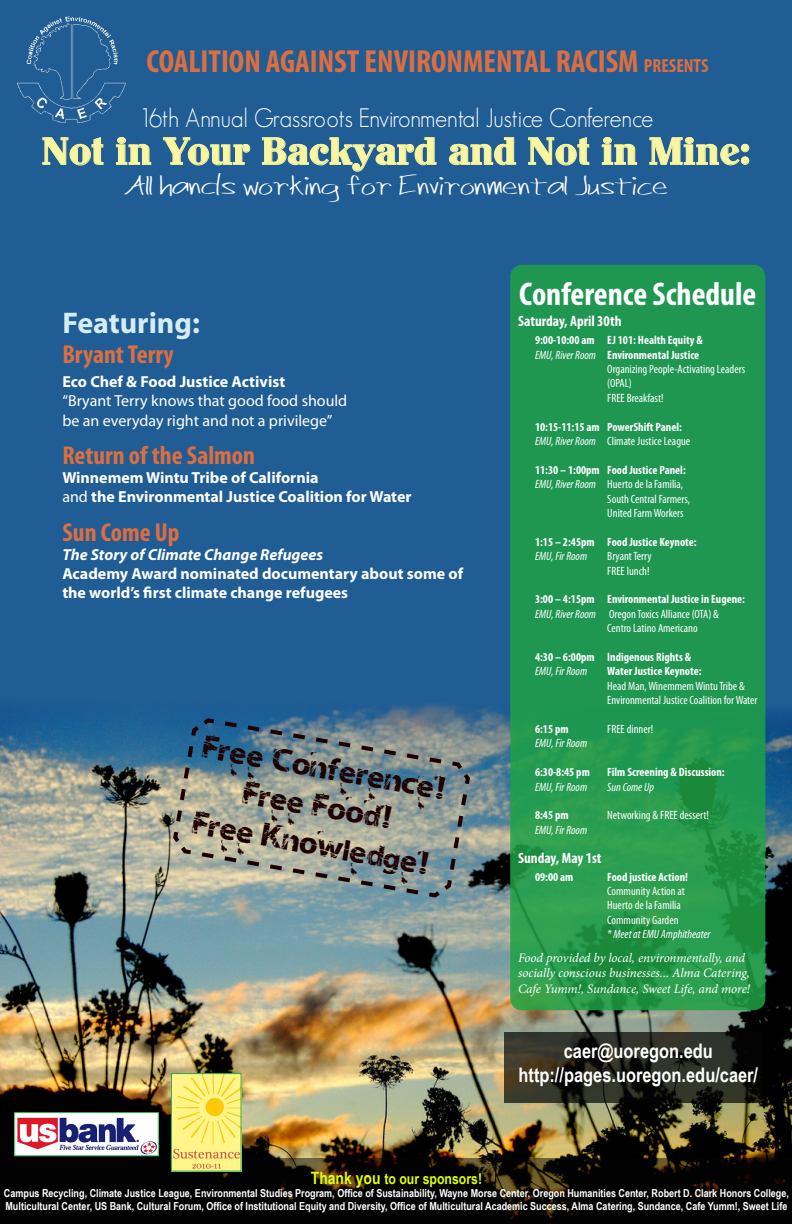
<style>
.page{position:relative;width:792px;height:1224px;background:#205d94}
.page>*{position:absolute;margin:0;border:0;box-sizing:border-box;transform-origin:0 0}
.t1{font:500 38px "John Hancock CP";color:#faf5a0}
.t2{font:700 condensed 33px "Myriad Pro";color:#fff}
.t3{font:700 condensed 32px "Myriad Pro";color:#dd6e40}
.t4{font:700 32px "Neo Trash";color:#1e0000}
.t5{font:700 30px "Myriad Pro";color:#d4edf3}
.t6{font:29px "Just Act Casual";color:#fff}
.t7{font:300 26.2px "Geosans";color:#fff;scale:.92 1}
.t8{font:700 condensed 26px "Myriad Pro";color:#dd6e40}
.t9{font:700 20px "Arial Narrow";color:#fff}
.t10{font:700 16px/19.2px "Myriad Pro";color:#fff}
.t11{font:16px "Myriad Pro";color:#fff}
.t12{font:italic 700 16px "Myriad Pro";color:#fff}
.t13{font:700 condensed 15px "Myriad Pro";color:#fff}
.t14{font:700 15px "Arial Narrow";color:#e1ff08}
.t15{font:italic 13px/15.6px "Minion Pro";letter-spacing:-.01em;color:#fff}
.t16{font:condensed 12px/14.4px "Myriad Pro";color:#fff}
.t17{font:700 condensed 12px "Myriad Pro";color:#fff}
.t18{font:italic condensed 12px "Myriad Pro";color:#fff}
.t19{font:700 11px/13.2px "Arial Narrow";color:#fff}
.s1{font-size:19px}
.s2{font-weight:400}
.s3{font-size:17px}
</style>
<div class="page">
<img style="left:1px;top:695px;width:791px;height:463px">
<svg style="left:510px;top:265px;width:255px;height:745px;fill:#1f9751"></svg>
<svg style="left:42px;top:137px;width:62px;height:29px"></svg>
<svg style="left:115px;top:137px;width:37px;height:28px"></svg>
<svg style="left:163px;top:137px;width:88px;height:29px"></svg>
<svg style="left:262px;top:137px;width:175px;height:35px"></svg>
<svg style="left:449px;top:137px;width:68px;height:29px"></svg>
<svg style="left:528px;top:137px;width:62px;height:29px"></svg>
<svg style="left:601px;top:137px;width:37px;height:28px"></svg>
<svg style="left:649px;top:137px;width:101px;height:29px"></svg>
<img style="left:17px;top:16px;width:108px;height:107px">
<svg style="left:171px;top:716px;width:301px;height:184px"></svg>
<div style="left:0;top:1158px;width:792px;height:66px;background:#040503"></div>
<img style="left:173px;top:1075px;width:67px;height:95px">
<div style="left:171px;top:1073px;width:71px;height:99px;border:1px solid #1fa245"></div>
<img style="left:16px;top:1114px;width:141px;height:40px">
<div style="left:14px;top:1112px;width:145px;height:44px;border:1px solid #3fb654"></div>
<svg style="left:505px;top:1032px;width:258px;height:70px;fill:#303428"></svg>
<p class="t3" style="left:147px;top:41px;width:563px">COALITION AGAINST ENVIRONMENTAL RACISM <span class="s1">PRESENTS</span></p>
<p class="t7" style="left:139px;top:103px;width:560px">16th Annual Grassroots Environmental Justice Conference</p>
<p class="t1" style="left:42px;top:130px;width:710px">Not in Your Backyard and Not in Mine:</p>
<p class="t6" style="left:124px;top:172px;width:546px">All hands working for Environmental Justice</p>
<p class="t5" style="left:62px;top:304px;width:139px">Featuring:</p>
<p class="t8" style="left:62px;top:338px;width:113px">Bryant Terry</p>
<p class="t10" style="left:62px;top:372px;width:224px">Eco Chef &amp; Food Justice Activist</p>
<p class="t11" style="left:62px;top:391px;width:286px">“Bryant Terry knows that good food should</p>
<p class="t11" style="left:62px;top:410px;width:272px">be an everyday right and not a privilege”</p>
<p class="t8" style="left:62px;top:439px;width:194px">Return of the Salmon</p>
<p class="t10" style="left:62px;top:468px;width:258px">Winnemem Wintu Tribe of California</p>
<p class="t10" style="left:62px;top:487px;width:351px"><span class="s2">and</span> the Environmental Justice Coalition for Water</p>
<p class="t8" style="left:62px;top:516px;width:119px">Sun Come Up</p>
<p class="t12" style="left:62px;top:544px;width:262px">The Story of Climate Change Refugees</p>
<p class="t10" style="left:62px;top:564px;width:402px">Academy Award nominated documentary about some of the world’s first climate change refugees</p>
<p class="t4" style="left:207px;top:726px;width:248px;rotate:10deg">Free Conference!</p>
<p class="t4" style="left:247px;top:772px;width:152px;rotate:10deg">Free Food!</p>
<p class="t4" style="left:197px;top:802px;width:241px;rotate:10deg">Free Knowledge!</p>
<p class="t2" style="left:519px;top:274px;width:239px">Conference Schedule</p>
<p class="t13" style="left:518px;top:312px;width:105px">Saturday, April 30th</p>
<p class="t17" style="left:535px;top:333px;width:61px">9:00-10:00 am</p>
<p class="t18" style="left:535px;top:347px;width:63px">EMU, River Room</p>
<p class="t17" style="left:535px;top:419px;width:66px">10:15-11:15 am</p>
<p class="t18" style="left:535px;top:434px;width:63px">EMU, River Room</p>
<p class="t17" style="left:535px;top:462px;width:66px">11:30 – 1:00pm</p>
<p class="t18" style="left:535px;top:477px;width:63px">EMU, River Room</p>
<p class="t17" style="left:535px;top:534px;width:61px">1:15 – 2:45pm</p>
<p class="t18" style="left:535px;top:549px;width:54px">EMU, Fir Room</p>
<p class="t17" style="left:535px;top:592px;width:61px">3:00 – 4:15pm</p>
<p class="t18" style="left:535px;top:607px;width:63px">EMU, River Room</p>
<p class="t17" style="left:535px;top:650px;width:61px">4:30 – 6:00pm</p>
<p class="t18" style="left:535px;top:664px;width:54px">EMU, Fir Room</p>
<p class="t17" style="left:535px;top:722px;width:35px">6:15 pm</p>
<p class="t18" style="left:535px;top:736px;width:54px">EMU, Fir Room</p>
<p class="t17" style="left:535px;top:765px;width:56px">6:30-8:45 pm</p>
<p class="t18" style="left:535px;top:779px;width:54px">EMU, Fir Room</p>
<p class="t17" style="left:535px;top:808px;width:35px">8:45 pm</p>
<p class="t18" style="left:535px;top:823px;width:54px">EMU, Fir Room</p>
<p class="t17" style="left:607px;top:333px;width:97px">EJ 101: Health Equity &amp;</p>
<p class="t17" style="left:607px;top:347px;width:93px">Environmental Justice</p>
<p class="t16" style="left:607px;top:362px;width:139px">Organizing People-Activating Leaders (OPAL)</p>
<p class="t16" style="left:607px;top:390px;width:58px">FREE Breakfast!</p>
<p class="t17" style="left:607px;top:419px;width:76px">PowerShift Panel:</p>
<p class="t16" style="left:607px;top:434px;width:84px">Climate Justice League</p>
<p class="t17" style="left:607px;top:462px;width:80px">Food Justice Panel:</p>
<p class="t16" style="left:607px;top:477px;width:77px">Huerto de la Familia,</p>
<p class="t16" style="left:607px;top:491px;width:84px">South Central Farmers,</p>
<p class="t16" style="left:607px;top:506px;width:78px">United Farm Workers</p>
<p class="t17" style="left:607px;top:534px;width:91px">Food Justice Keynote:</p>
<p class="t16" style="left:607px;top:549px;width:46px">Bryant Terry</p>
<p class="t16" style="left:607px;top:563px;width:44px">FREE lunch!</p>
<p class="t17" style="left:607px;top:592px;width:139px">Environmental Justice in Eugene:</p>
<p class="t16" style="left:609px;top:606px;width:112px">Oregon Toxics Alliance (OTA) &amp;</p>
<p class="t16" style="left:607px;top:621px;width:92px">Centro Latino Americano</p>
<p class="t17" style="left:607px;top:650px;width:85px">Indigenous Rights &amp;</p>
<p class="t17" style="left:607px;top:664px;width:96px">Water Justice Keynote:</p>
<p class="t16" style="left:607px;top:678px;width:139px">Head Man, Winemmem Wintu Tribe &amp;</p>
<p class="t16" style="left:607px;top:693px;width:152px">Environmental Justice Coalition for Water</p>
<p class="t16" style="left:607px;top:722px;width:47px">FREE dinner!</p>
<p class="t17" style="left:607px;top:765px;width:119px">Film Screening &amp; Discussion:</p>
<p class="t18" style="left:607px;top:779px;width:48px">Sun Come Up</p>
<p class="t16" style="left:607px;top:808px;width:103px">Networking &amp; FREE dessert!</p>
<p class="t13" style="left:518px;top:849px;width:85px">Sunday, May 1st</p>
<p class="t17" style="left:535px;top:869px;width:40px">09:00 am</p>
<p class="t17" style="left:607px;top:869px;width:82px">Food justice Action!</p>
<p class="t16" style="left:607px;top:884px;width:79px">Community Action at</p>
<p class="t16" style="left:607px;top:898px;width:75px">Huerto de la Familia</p>
<p class="t16" style="left:607px;top:913px;width:73px">Community Garden</p>
<p class="t18" style="left:607px;top:927px;width:105px">* Meet at EMU Amphitheater</p>
<p class="t15" style="left:518px;top:950px;width:229px">Food provided by local, environmentally, and</p>
<p class="t15" style="left:518px;top:966px;width:234px">socially conscious businesses... Alma Catering,<br>Cafe Yumm!, Sundance, Sweet Life, and more!</p>
<p class="t9" style="left:564px;top:1036px;width:151px">caer@uoregon.edu</p>
<p class="t9" style="left:519px;top:1060px;width:241px">http://pages.uoregon.edu/caer/</p>
<p class="t14" style="left:311px;top:1167px;width:173px"><span class="s3">Thank you</span> to our sponsors!</p>
<p class="t19" style="left:4px;top:1186px;width:787px">Campus Recycling, Climate Justice League, Environmental Studies Program, Office of Sustainability, Wayne Morse Center, Oregon Humanities Center, Robert D. Clark Honors College,<br>Multicultural Center, US Bank, Cultural Forum, Office of Institutional Equity and Diversity, Office of Multicultural Academic Success, Alma Catering, Sundance, Cafe Yumm!, Sweet Life</p>
</div>
